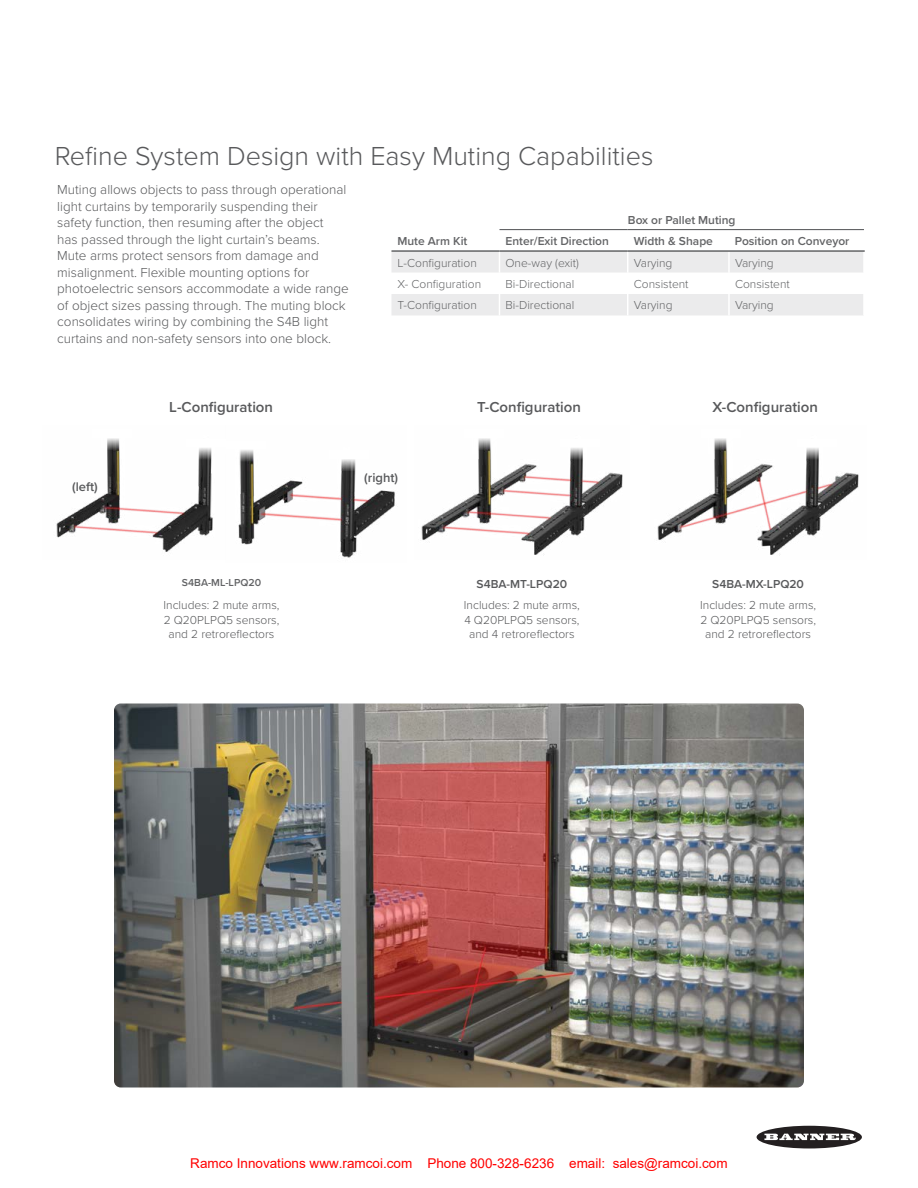
<style>
.page{position:relative;width:918px;height:1188px;background:#fff}
.page>*{position:absolute;margin:0;border:0;box-sizing:border-box;transform-origin:0 0}
.t1{font:300 27px "Proxima Nova";color:#58595b}
.t2{font:600 15px "Proxima Nova";color:#58595b}
.t3{font:300 13.5px/16.5px "Proxima Nova";color:#58595b}
.t4{font:13.5px "Arial";color:#f00}
.t5{font:600 13.05px "Proxima Nova";color:#58595b}
.t6{font:300 12px/14.4px "Proxima Nova";color:#58595b;text-align:center}
.t7{font:300 12px "Proxima Nova";color:#636466}
.t8{font:600 12px "Proxima Nova";color:#636466}
.t9{font:600 12px "Proxima Nova";color:#58595b}
.t10{font:600 10.5px "Proxima Nova";color:#636466}
</style>
<div class="page">
<div style="left:757px;top:1126px;width:105px;height:22px;background:#231f20;border-radius:50%"></div>
<svg style="left:764px;top:1134px;width:92px;height:6px"></svg>
<svg style="left:391px;top:252px;width:472px;height:63px"></svg>
<hr style="left:728px;top:294px;width:2px;height:21px;background:#fff">
<hr style="left:391px;top:250px;width:108px;height:2px;background:#636466">
<hr style="left:499px;top:250px;width:129px;height:2px;background:#636466">
<hr style="left:628px;top:250px;width:101px;height:2px;background:#636466">
<hr style="left:729px;top:250px;width:136px;height:2px;background:#636466">
<hr style="left:499px;top:229px;width:129px;height:1px;background:#636466">
<hr style="left:628px;top:229px;width:101px;height:1px;background:#636466">
<hr style="left:729px;top:229px;width:135px;height:1px;background:#636466">
<img style="left:114px;top:704px;width:690px;height:384px">
<img style="left:56px;top:450px;width:157px;height:102px">
<img style="left:238px;top:461px;width:157px;height:97px">
<img style="left:421px;top:450px;width:202px;height:106px">
<img style="left:657px;top:450px;width:202px;height:106px">
<svg style="left:107px;top:438px;width:13px;height:12px"></svg>
<svg style="left:239px;top:450px;width:15px;height:11px"></svg>
<svg style="left:478px;top:438px;width:13px;height:12px"></svg>
<svg style="left:186px;top:448px;width:27px;height:11px"></svg>
<svg style="left:329px;top:459px;width:40px;height:12px"></svg>
<svg style="left:560px;top:448px;width:40px;height:11px"></svg>
<svg style="left:714px;top:438px;width:13px;height:12px"></svg>
<svg style="left:797px;top:448px;width:40px;height:11px"></svg>
<h1 class="t1" style="left:55px;top:136px;width:600px">Refine System Design with Easy Muting Capabilities</h1>
<p class="t3" style="left:57px;top:181px;width:293px">Muting allows objects to pass through operational light curtains by temporarily suspending their safety function, then resuming after the object<br>has passed through the light curtain’s beams.<br>Mute arms protect sensors from damage and misalignment. Flexible mounting options for photoelectric sensors accommodate a wide range of object sizes passing through. The muting block consolidates wiring by combining the S4B light curtains and non-safety sensors into one block.</p>
<p class="t8" style="left:628px;top:211px;width:109px">Box or Pallet Muting</p>
<p class="t8" style="left:397px;top:232px;width:71px">Mute Arm Kit</p>
<p class="t8" style="left:505px;top:232px;width:105px">Enter/Exit Direction</p>
<p class="t8" style="left:634px;top:232px;width:81px">Width &amp; Shape</p>
<p class="t8" style="left:735px;top:232px;width:116px">Position on Conveyor</p>
<p class="t7" style="left:397px;top:254px;width:81px">L-Configuration</p>
<p class="t7" style="left:505px;top:254px;width:75px">One-way (exit)</p>
<p class="t7" style="left:634px;top:254px;width:40px">Varying</p>
<p class="t7" style="left:735px;top:254px;width:40px">Varying</p>
<p class="t7" style="left:398px;top:275px;width:85px">X- Configuration</p>
<p class="t7" style="left:506px;top:275px;width:70px">Bi-Directional</p>
<p class="t7" style="left:634px;top:275px;width:56px">Consistent</p>
<p class="t7" style="left:735px;top:275px;width:56px">Consistent</p>
<p class="t7" style="left:398px;top:297px;width:81px">T-Configuration</p>
<p class="t7" style="left:506px;top:297px;width:70px">Bi-Directional</p>
<p class="t7" style="left:634px;top:297px;width:40px">Varying</p>
<p class="t7" style="left:735px;top:297px;width:40px">Varying</p>
<p class="t5" style="left:72px;top:477px;width:27px">(left)</p>
<p class="t2" style="left:169px;top:396px;width:105px">L-Configuration</p>
<p class="t2" style="left:477px;top:396px;width:105px">T-Configuration</p>
<p class="t2" style="left:713px;top:396px;width:107px">X-Configuration</p>
<p class="t5" style="left:364px;top:468px;width:35px">(right)</p>
<p class="t10" style="left:182px;top:575px;width:81px">S4BA-ML-LPQ20</p>
<p class="t9" style="left:477px;top:575px;width:92px">S4BA-MT-LPQ20</p>
<p class="t9" style="left:712px;top:575px;width:93px">S4BA-MX-LPQ20</p>
<p class="t6" style="left:164px;top:598px;width:117px">Includes: 2 mute arms,<br>2 Q20PLPQ5 sensors, and 2 retroreflectors</p>
<p class="t6" style="left:464px;top:598px;width:117px">Includes: 2 mute arms,<br>4 Q20PLPQ5 sensors, and 4 retroreflectors</p>
<p class="t6" style="left:700px;top:598px;width:117px">Includes: 2 mute arms,<br>2 Q20PLPQ5 sensors, and 2 retroreflectors</p>
<p class="t4" style="left:190px;top:1154px;width:539px">Ramco Innovations www.ramcoi.com Phone 800-328-6236 email: sales@ramcoi.com</p>
</div>
